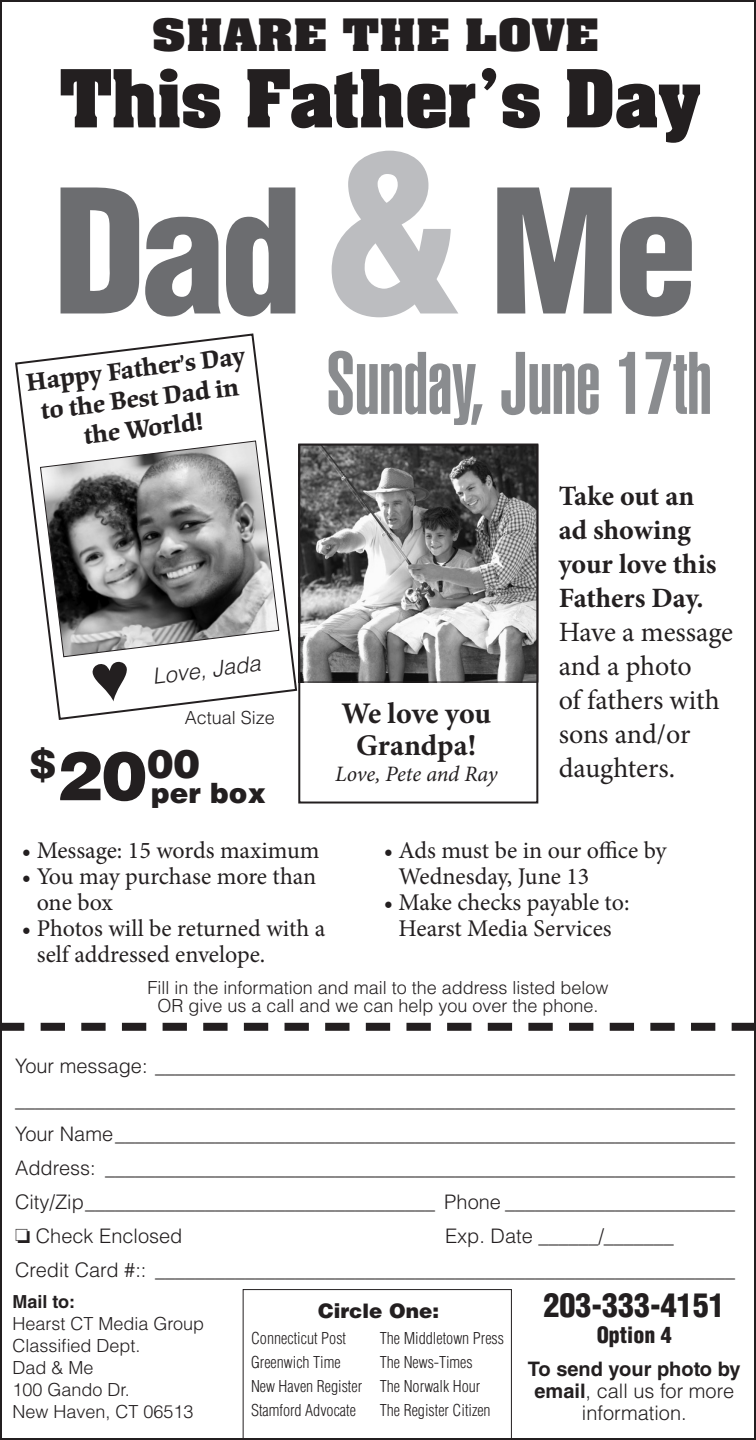
<style>
.page{position:relative;width:756px;height:1440px;background:#fff}
.page>*{position:absolute;margin:0;border:0;box-sizing:border-box;transform-origin:0 0}
.t1{font:900 condensed 168px "Helvetica LT Std";color:#6c6d70}
.t2{font:87.2px "Helvetica LT Std Ultra Comp";color:#8a8c8f}
.t3{font:700 68px "Aachen Std";color:#231f20}
.t4{font:900 39.6px "Helvetica LT Std";color:#231f20}
.t5{font:700 38px "Aachen Std";color:#231f20;scale:1.25 1}
.t6{font:900 condensed 32px "Helvetica LT Std";color:#231f20}
.t7{font:700 30px/32px "Minion Pro";letter-spacing:-.005em;color:#231f20;text-align:center}
.t8{font:600 29px/30px "Origami Std";color:#231f20;text-align:center}
.t9{font:28px/34px "Minion Pro";letter-spacing:-.005em;color:#231f20}
.t10{font:700 28px/34px "Minion Pro";color:#231f20}
.t11{font:900 28px "Helvetica LT Std";color:#231f20}
.t12{font:24px/26px "Minion Pro";letter-spacing:-.005em;color:#231f20}
.t13{font:italic 22px "Minion Pro";letter-spacing:-.01em;color:#231f20}
.t14{font:italic 300 22px "Helvetica LT Std";color:#231f20}
.t15{font:900 condensed 22px "Helvetica LT Std";color:#231f20}
.t16{font:300 20px/34px "Helvetica LT Std";color:#231f20;text-align:justify}
.t17{font:900 20px "Helvetica LT Std";color:#231f20}
.t18{font:300 18px/22px "Helvetica LT Std";color:#231f20;text-align:center}
.t19{font:700 18px "Helvetica LT Std";color:#231f20}
.t20{font:300 condensed 16px/24px "Helvetica LT Std";color:#231f20}
.s1{font-size:212px;color:#bcbdc0}
.s2{font-size:68px}
.s3{font-weight:700}
</style>
<div class="page">
<img style="left:301px;top:447px;width:234px;height:234px">
<div style="left:298px;top:444px;width:240px;height:360px;border:2px solid #231f20"></div>
<svg style="left:15px;top:333px;width:283px;height:387px"></svg>
<svg style="left:39px;top:440px;width:241px;height:218px"></svg>
<svg style="left:0;top:1023px;width:756px;height:8px"></svg>
<svg style="left:243px;top:1289px;width:269px;height:151px"></svg>
<svg style="left:92px;top:660px;width:39px;height:43px"></svg>
<h3 class="t5" style="left:152px;top:7px;width:359px">SHARE THE LOVE</h3>
<h3 class="t3" style="left:60px;top:50px;width:642px">THIS FATHER’S DAY</h3>
<h1 class="t1" style="left:53px;top:145px;width:646px">Dad<span class="s1">&amp;</span> Me</h1>
<h3 class="t8" style="left:25px;top:368px;width:222px;rotate:-7deg">Happy Father’s Day to the Best Dad in the World!</h3>
<p class="t14" style="left:151px;top:663px;width:110px;rotate:-7deg">Love, Jada</p>
<p class="t18" style="left:185px;top:706px;width:92px">Actual Size</p>
<h3 class="t4" style="left:30px;top:737px;width:172px">$<span class="s2">20</span>00</h3>
<h3 class="t11" style="left:151px;top:775px;width:117px">per box</h3>
<h2 class="t2" style="left:326px;top:333px;width:387px">Sunday, June 17th</h2>
<h3 class="t7" style="left:341px;top:697px;width:151px">We love you<br>Grandpa!</h3>
<p class="t13" style="left:335px;top:759px;width:164px">Love, Pete and Ray</p>
<h3 class="t10" style="left:559px;top:478px;width:159px">Take out an ad showing your love this<br>Fathers Day.</h3>
<h3 class="t9" style="left:559px;top:615px;width:176px">Have a message and a photo<br>of fathers with sons and/or daughters.</h3>
<p class="t12" style="left:22px;top:838px;width:299px">• Message: 15 words maximum</p>
<p class="t12" style="left:37px;top:864px;width:281px;text-indent:-15px">• You may purchase more than one box</p>
<p class="t12" style="left:37px;top:916px;width:290px;text-indent:-15px">• Photos will be returned with a self addressed envelope.</p>
<p class="t12" style="left:399px;top:838px;width:270px;text-indent:-15px">• Ads must be in our office by<br>Wednesday, June 13</p>
<p class="t12" style="left:384px;top:890px;width:247px;text-align:center">• Make checks payable to:<br>Hearst Media Services</p>
<p class="t18" style="left:147px;top:978px;width:463px;line-height:18px">Fill in the information and mail to the address listed below<br>OR give us a call and we can help you over the phone.</p>
<p class="t16" style="left:15px;top:1049px;width:722px">Your message: __________________________________________________________ ________________________________________________________________________ Your Name______________________________________________________________ Address: _______________________________________________________________ City/Zip___________________________________ Phone _______________________ ❏ Check Enclosed</p>
<p class="t16" style="left:15px;top:1219px;width:721px;text-indent:430px">Exp. Date ______/_______<br>Credit Card #:: __________________________________________________________</p>
<p class="t19" style="left:12px;top:1291px;width:64px">Mail to:</p>
<p class="t18" style="left:12px;top:1312px;width:193px;text-align:left">Hearst CT Media Group<br>Classified Dept.<br>Dad &amp; Me<br>100 Gando Dr.<br>New Haven, CT 06513</p>
<p class="t17" style="left:318px;top:1298px;width:122px">Circle One:</p>
<p class="t20" style="left:251px;top:1326px;width:113px">Connecticut Post<br>Greenwich Time<br>New Haven Register<br>Stamford Advocate</p>
<p class="t20" style="left:380px;top:1326px;width:126px">The Middletown Press<br>The News-Times<br>The Norwalk Hour<br>The Register Citizen</p>
<h3 class="t6" style="left:544px;top:1285px;width:183px">203-333-4151</h3>
<p class="t15" style="left:597px;top:1321px;width:77px">Option 4</p>
<p class="t16" style="left:528px;top:1358px;width:214px;line-height:22px;text-align:center"><span class="s3">To send your photo by email</span>, call us for more information.</p>
</div>
